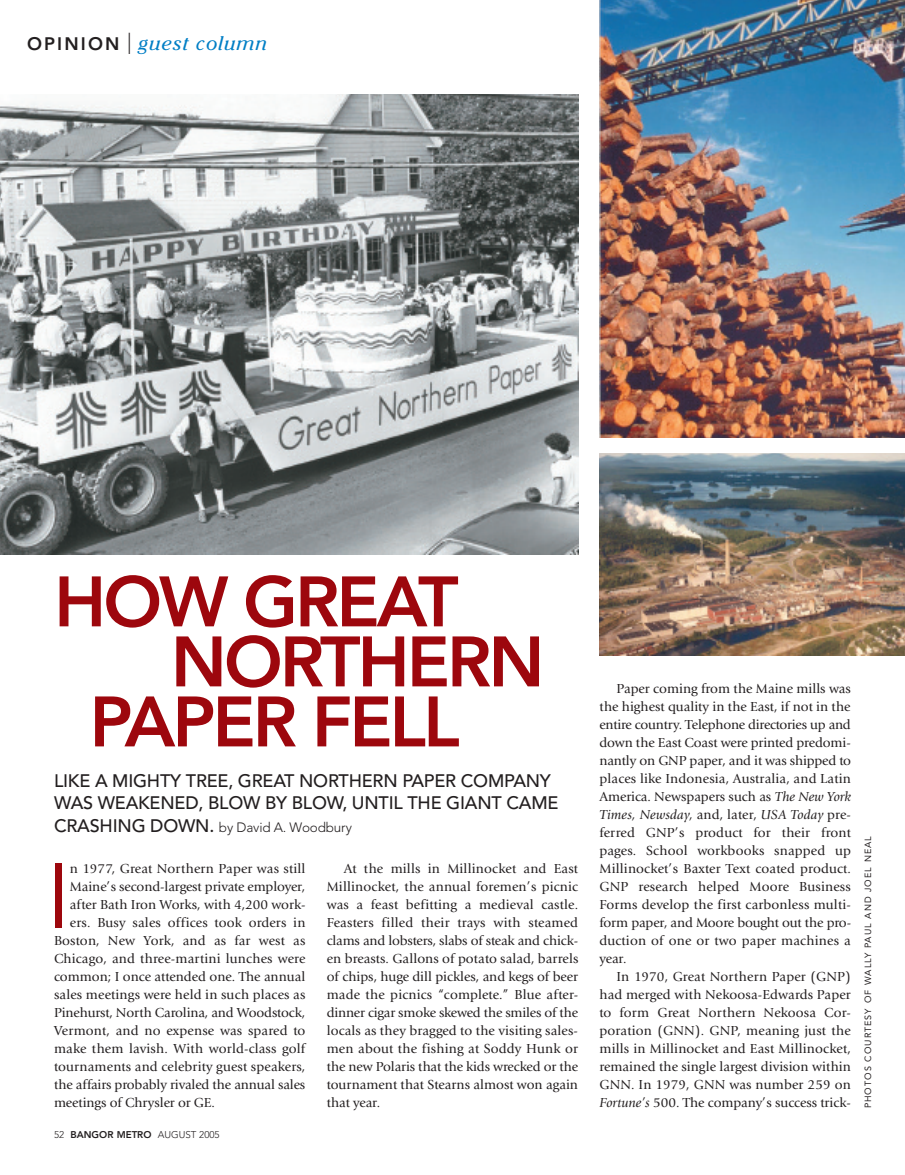
<style>
.page{position:relative;width:905px;height:1175px;background:#fff}
.page>*{position:absolute;margin:0;border:0;box-sizing:border-box;transform-origin:0 0}
.t1{font:300 90.75px "Avenir";color:#9d070d}
.t2{font:800 70.5px "Avenir";letter-spacing:-.04em;color:#9d070d}
.t3{font:italic 19.5px "Cheltenham IT Cby BT";letter-spacing:.05em;color:#007ec5}
.t4{font:500 18px/22.4px "Avenir";letter-spacing:-.01em;color:#231f20}
.t5{font:13.5px/18px "Giovanni ITC";color:#231f20;text-align:justify}
.t6{font:300 13.5px "Avenir";letter-spacing:-.01em;color:#231f20}
.t7{font:300 9.75px "Avenir";color:#231f20}
.t8{font:9px "Avenir";letter-spacing:.11em;color:#231f20}
.s1{font-family:"Avenir";font-weight:800;font-style:normal;font-size:18px;color:#231f20}
.s2{font-family:"Avenir";font-weight:300;font-style:normal;font-size:30px;color:#231f20}
.s3{font-weight:500;font-size:18px}
.s4{font-weight:800}
.s5{font-style:italic}
</style>
<div class="page">
<img style="left:0;top:94px;width:578px;height:460px">
<img style="left:599px;top:0;width:305px;height:438px">
<img style="left:599px;top:453px;width:305px;height:202px">
<h3 class="t3" style="left:27px;top:36px;width:242px"><span class="s1">OPINION</span> <span class="s2">I</span> guest column</h3>
<h2 class="t2" style="left:54px;top:573px;width:406px">HOW GREAT</h2>
<h2 class="t2" style="left:171px;top:633px;width:375px">NORTHERN</h2>
<h2 class="t2" style="left:89px;top:693px;width:372px">PAPER FELL</h2>
<h3 class="t4" style="left:54px;top:771px;width:506px">LIKE A MIGHTY TREE, GREAT NORTHERN PAPER COMPANY<br>WAS WEAKENED, BLOW BY BLOW, UNTIL THE GIANT CAME</h3>
<p class="t6" style="left:54px;top:821px;width:299px"><span class="s3">CRASHING DOWN.</span> by David A. Woodbury</p>
<h1 class="t1" style="left:46px;top:858px;width:25px">I</h1>
<p class="t5" style="left:70px;top:859px;width:237px">n 1977, Great Northern Paper was still</p>
<p class="t5" style="left:70px;top:877px;width:237px">Maine’s second-largest private employer,</p>
<p class="t5" style="left:70px;top:895px;width:237px">after Bath Iron Works, with 4,200 work-</p>
<p class="t5" style="left:70px;top:913px;width:237px">ers. Busy sales offices took orders in</p>
<p class="t5" style="left:54px;top:931px;width:253px">Boston, New York, and as far west as</p>
<p class="t5" style="left:54px;top:949px;width:253px">Chicago, and three-martini lunches were</p>
<p class="t5" style="left:54px;top:967px;width:253px">common; I once attended one. The annual</p>
<p class="t5" style="left:54px;top:985px;width:253px">sales meetings were held in such places as</p>
<p class="t5" style="left:54px;top:1003px;width:253px">Pinehurst, North Carolina, and Woodstock,</p>
<p class="t5" style="left:54px;top:1021px;width:253px">Vermont, and no expense was spared to</p>
<p class="t5" style="left:54px;top:1039px;width:253px">make them lavish. With world-class golf</p>
<p class="t5" style="left:54px;top:1057px;width:253px">tournaments and celebrity guest speakers,</p>
<p class="t5" style="left:54px;top:1075px;width:253px">the affairs probably rivaled the annual sales</p>
<p class="t5" style="left:54px;top:1093px;width:162px">meetings of Chrysler or GE.</p>
<p class="t7" style="left:54px;top:1130px;width:167px">52 <span class="s4">BANGOR METRO</span> AUGUST 2005</p>
<p class="t5" style="left:327px;top:859px;width:253px;text-indent:17px">At the mills in Millinocket and East Millinocket, the annual foremen’s picnic was a feast befitting a medieval castle.<br>Feasters filled their trays with steamed clams and lobsters, slabs of steak and chick&shy;en breasts. Gallons of potato salad, barrels of chips, huge dill pickles, and kegs of beer made the picnics “complete.” Blue after&shy;dinner cigar smoke skewed the smiles of the locals as they bragged to the visiting sales&shy;men about the fishing at Soddy Hunk or the new Polaris that the kids wrecked or the tournament that Stearns almost won again that year.</p>
<p class="t5" style="left:599px;top:679px;width:253px;text-indent:17px">Paper coming from the Maine mills was the highest quality in the East, if not in the entire country. Telephone directories up and down the East Coast were printed predomi&shy;nantly on GNP paper, and it was shipped to places like Indonesia, Australia, and Latin America. Newspapers such as <span class="s5">The New York Times, Newsday,</span> and, later, <span class="s5">USA Today</span> pre&shy;ferred GNP’s product for their front pages. School workbooks snapped up Millinocket’s Baxter Text coated product.<br>GNP research helped Moore Business Forms develop the first carbonless multi&shy;form paper, and Moore bought out the pro&shy;duction of one or two paper machines a year.</p>
<p class="t5" style="left:599px;top:967px;width:253px;text-indent:17px">In 1970, Great Northern Paper (GNP) had merged with Nekoosa-Edwards Paper to form Great Northern Nekoosa Cor&shy;poration (GNN). GNP, meaning just the mills in Millinocket and East Millinocket, remained the single largest division within GNN. In 1979, GNN was number 259 on <span class="s5">Fortune’s</span> 500. The company’s success trick-</p>
<p class="t8" style="left:864px;top:1108px;width:273px;rotate:-90deg">PHOTOS COURTESY OF WALLY PAUL AND JOEL NEAL</p>
</div>
